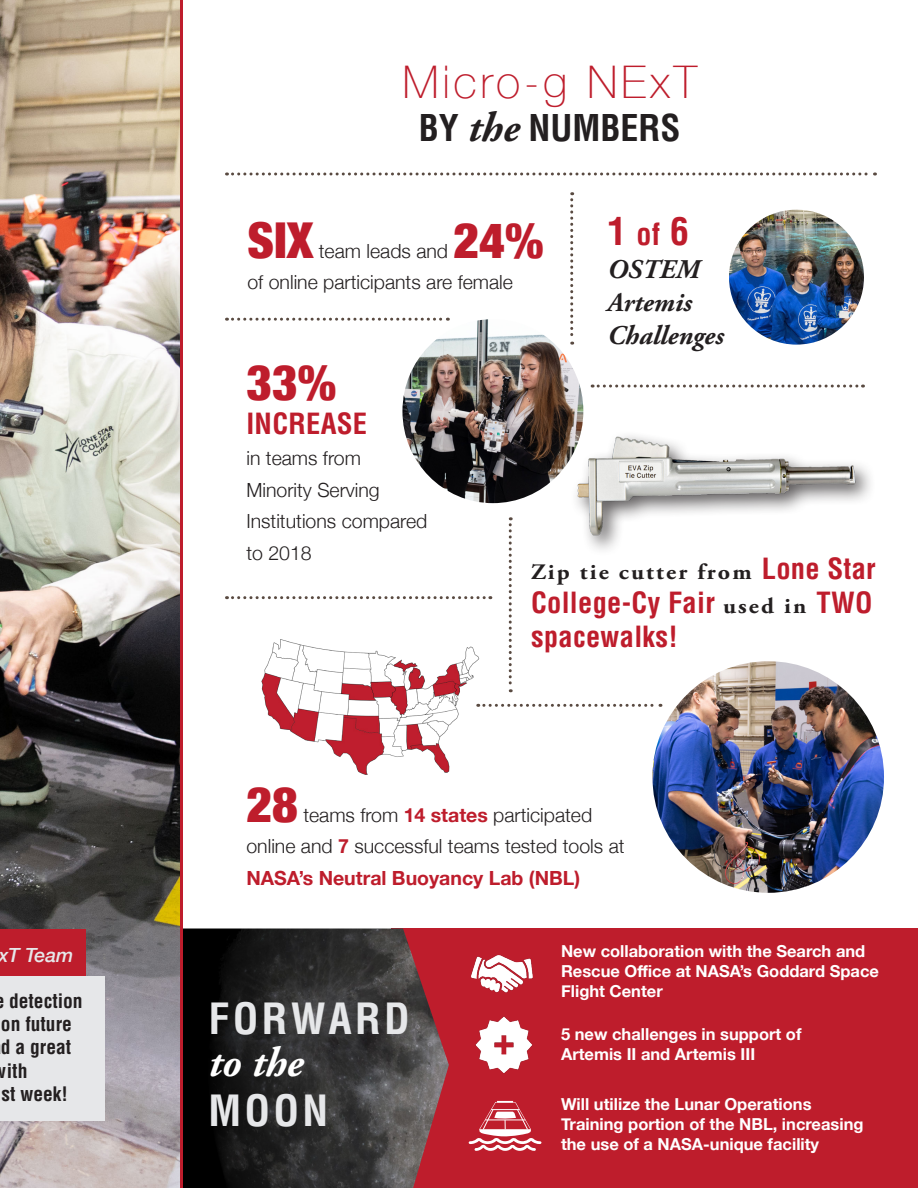
<style>
.page{position:relative;width:918px;height:1188px;background:#fff}
.page>*{position:absolute;margin:0;border:0;box-sizing:border-box;transform-origin:0 0}
.t1{font:900 condensed 49.5px "Helvetica Neue";color:#be1d2c}
.t2{font:100 45px "Helvetica Neue";letter-spacing:.08em;color:#be1d2c}
.t3{font:700 condensed 42px/42px "Helvetica LT Std";letter-spacing:.08em;color:#e6e7e9}
.t4{font:700 condensed 37.5px "Helvetica LT Std";color:#be1d2c}
.t5{font:700 condensed 36px "Helvetica LT Std";color:#231f20}
.t6{font:700 condensed 28.5px/34.2px "Helvetica LT Std";letter-spacing:.01em;color:#be1d2c}
.t7{font:italic 700 27px/33px "Adobe Garamond Pro";color:#231f20}
.t8{font:700 22.05px "Adobe Garamond Pro";letter-spacing:.09em;color:#231f20;scale:1.09 1}
.t9{font:300 19.5px/31.5px "Helvetica Neue";color:#231f20}
.t10{font:700 condensed 19.5px "Helvetica LT Std";color:#231f20}
.t11{font:italic 500 19.5px "Helvetica Neue";color:#e6e7e9}
.t12{font:700 16.5px/19.8px "Helvetica Neue";color:#fff}
.s1{font-family:"Adobe Garamond Pro";font-style:italic;font-stretch:normal;font-size:42px}
.s2{font-size:30px}
.s3{font-family:"Helvetica LT Std";font-stretch:condensed;font-size:28.5px;color:#be1d2c}
.s4{font-family:"Adobe Garamond Pro";font-stretch:normal;font-size:22.05px;color:#231f20}
.s5{font-weight:700;color:#be1d2c}
.s6{font-family:"Adobe Garamond Pro";font-style:italic;font-stretch:normal;color:#fff}
</style>
<div class="page">
<div style="left:392px;top:928px;width:526px;height:260px;background:#be1d2c"></div>
<img style="left:183px;top:928px;width:266px;height:260px">
<img style="left:0;top:0;width:180px;height:1188px">
<svg style="left:226px;top:172px;width:649px;height:4px"></svg>
<img style="left:729px;top:210px;width:135px;height:135px;border-radius:68px">
<svg style="left:226px;top:318px;width:222px;height:3px"></svg>
<svg style="left:570px;top:192px;width:3px;height:126px"></svg>
<svg style="left:226px;top:596px;width:265px;height:3px"></svg>
<svg style="left:592px;top:385px;width:271px;height:3px"></svg>
<img style="left:475px;top:1016px;width:58px;height:58px">
<svg style="left:469px;top:1101px;width:73px;height:50px"></svg>
<div style="left:0;top:929px;width:86px;height:88px;background:#be1d2c"></div>
<div style="left:0;top:976px;width:105px;height:145px;background:#e6e7e9"></div>
<hr style="left:180px;top:0;width:3px;height:1188px;background:#be1d2c">
<img style="left:577px;top:435px;width:290px;height:114px">
<img style="left:261px;top:639px;width:223px;height:136px">
<svg style="left:509px;top:517px;width:3px;height:175px"></svg>
<img style="left:402px;top:319px;width:181px;height:184px">
<svg style="left:478px;top:704px;width:183px;height:3px"></svg>
<img style="left:652px;top:661px;width:232px;height:232px;border-radius:116px">
<img style="left:471px;top:955px;width:62px;height:38px">
<p class="t11" style="left:-2px;top:938px;width:77px">xT Team</p>
<p class="t10" style="left:9px;top:988px;width:75px">detection</p>
<p class="t10" style="left:1px;top:1012px;width:72px">on future</p>
<p class="t10" style="left:1px;top:1035px;width:72px">d a great</p>
<p class="t10" style="left:-6px;top:1059px;width:35px">with</p>
<p class="t10" style="left:2px;top:1082px;width:68px">st week!</p>
<p class="t2" style="left:402px;top:47px;width:296px">Micro-g NExT</p>
<p class="t5" style="left:419px;top:105px;width:263px">BY <span class="s1">the</span> NUMBERS</p>
<p class="t1" style="left:247px;top:199px;width:67px">SIX</p>
<p class="t1" style="left:454px;top:199px;width:91px">24%</p>
<p class="t9" style="left:247px;top:265px;width:267px">of online participants are female</p>
<p class="t9" style="left:319px;top:234px;width:131px">team leads and</p>
<p class="t4" style="left:608px;top:208px;width:83px">1 <span class="s2">of</span> 6</p>
<p class="t7" style="left:608px;top:254px;width:118px">OSTEM<br>Artemis<br>Challenges</p>
<p class="t1" style="left:246px;top:341px;width:91px">33%</p>
<p class="t6" style="left:246px;top:406px;width:122px">INCREASE</p>
<p class="t9" style="left:246px;top:441px;width:182px">in teams from<br>Minority Serving<br>Institutions compared to 2018</p>
<p class="t8" style="left:531px;top:559px;width:318px">Zip tie cutter from <span class="s3">Lone Star</span></p>
<p class="t6" style="left:531px;top:585px;width:343px">College-Cy Fair <span class="s4">used in</span> TWO spacewalks!</p>
<p class="t1" style="left:246px;top:764px;width:53px">28</p>
<p class="t9" style="left:246px;top:798px;width:380px;text-indent:57px">teams from <span class="s5">14 states</span> participated online and <span class="s5">7</span> successful teams tested tools at<br><span class="s5">NASA’s Neutral Buoyancy Lab (NBL)</span></p>
<p class="t3" style="left:208px;top:997px;width:203px">FORWARD <span class="s6">to the</span></p>
<p class="t3" style="left:208px;top:1089px;width:121px">MOON</p>
<p class="t12" style="left:561px;top:942px;width:319px">New collaboration with the Search and<br>Rescue Office at NASA’s Goddard Space<br>Flight Center</p>
<p class="t12" style="left:561px;top:1025px;width:242px">5 new challenges in support of<br>Artemis II and Artemis III</p>
<p class="t12" style="left:561px;top:1095px;width:304px">Will utilize the Lunar Operations<br>Training portion of the NBL, increasing the use of a NASA-unique facility</p>
</div>
